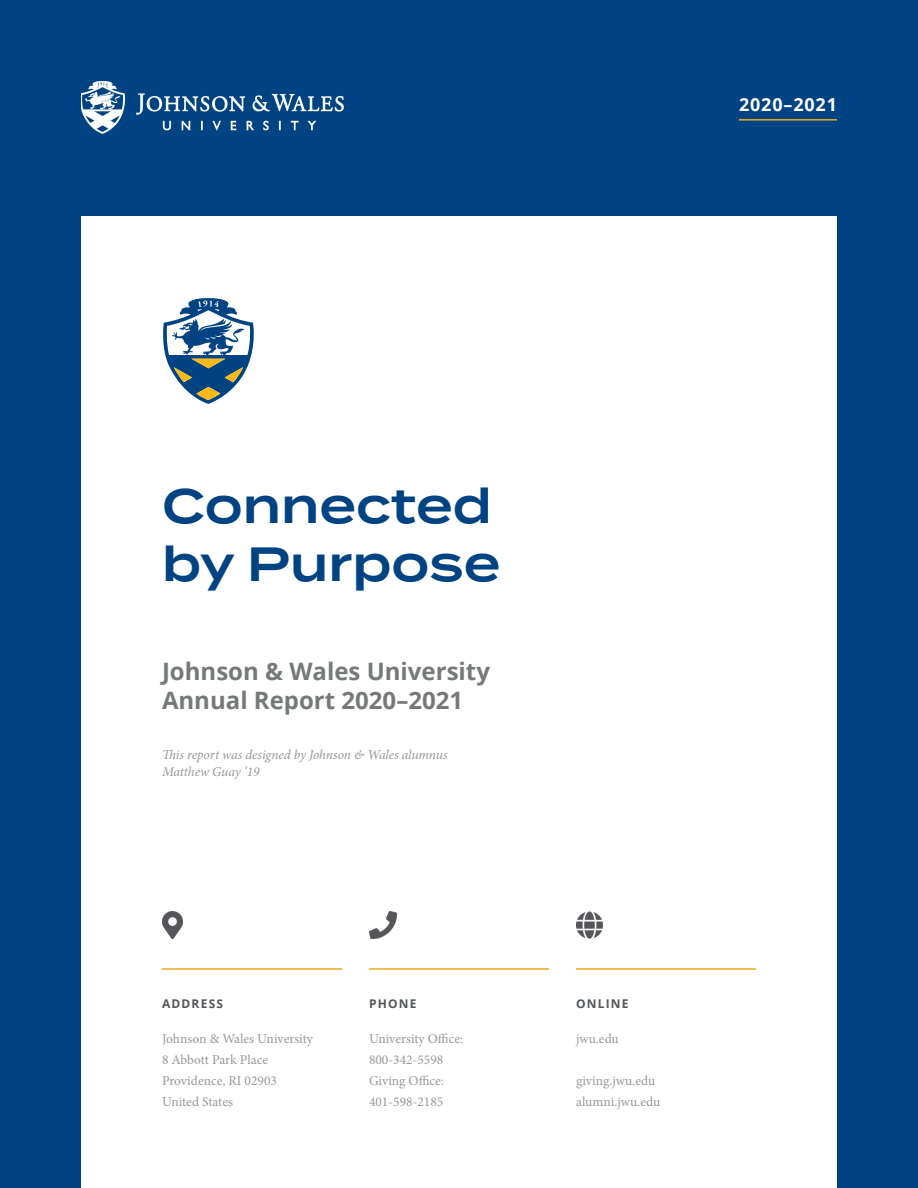
<style>
.page{position:relative;width:918px;height:1188px;background:#004382}
.page>*{position:absolute;margin:0;border:0;box-sizing:border-box;transform-origin:0 0}
.t1{font:600 48px/57.6px "Termina";color:#004382}
.t2{font:700 24px/28.8px "Open Sans";color:#76797a}
.t3{font:700 18px "Open Sans";letter-spacing:.045em;color:#fff}
.Body_Copy{font:13.5px "Minion Pro";color:#96989b}
.Body_Copy-2{font:italic 13.5px/16.5px "Minion Pro";letter-spacing:-.01em;color:#96989b}
.t4{font:700 12px "Open Sans";letter-spacing:.1em;color:#535659}
</style>
<div class="page">
<div style="left:81px;top:216px;width:756px;height:972px;background:#fff"></div>
<hr style="left:162px;top:968px;width:180px;height:2px;background:#eaaa20">
<hr style="left:369px;top:968px;width:180px;height:2px;background:#eaaa20">
<hr style="left:576px;top:968px;width:180px;height:2px;background:#eaaa20">
<img style="left:81px;top:81px;width:263px;height:52px">
<hr style="left:739px;top:119px;width:98px;height:2px;background:#eaaa20">
<svg style="left:163px;top:298px;width:91px;height:106px"></svg>
<img style="left:162px;top:912px;width:20px;height:27px">
<img style="left:369px;top:912px;width:27px;height:27px">
<img style="left:576px;top:912px;width:26px;height:27px">
<p class="t3" style="left:739px;top:92px;width:99px">2020–2021</p>
<p class="t1" style="left:162px;top:477px;width:340px">Connected by Purpose</p>
<p class="t2" style="left:162px;top:656px;width:330px">Johnson &amp; Wales University<br>Annual Report 2020–2021</p>
<p class="Body_Copy-2" style="left:162px;top:747px;width:287px">This report was designed by Johnson &amp; Wales alumnus<br>Matthew Guay ’19</p>
<p class="t4" style="left:162px;top:996px;width:63px">ADDRESS</p>
<p class="Body_Copy" style="left:162px;top:1030px;width:153px">Johnson &amp; Wales University</p>
<p class="Body_Copy" style="left:162px;top:1051px;width:108px">8 Abbott Park Place</p>
<p class="Body_Copy" style="left:162px;top:1072px;width:117px">Providence, RI 02903</p>
<p class="Body_Copy" style="left:162px;top:1093px;width:73px">United States</p>
<p class="t4" style="left:369px;top:996px;width:49px">PHONE</p>
<p class="Body_Copy" style="left:369px;top:1030px;width:96px">University Office:</p>
<p class="Body_Copy" style="left:369px;top:1051px;width:76px">800-342-5598</p>
<p class="Body_Copy" style="left:369px;top:1072px;width:77px">Giving Office:</p>
<p class="Body_Copy" style="left:369px;top:1093px;width:76px">401-598-2185</p>
<p class="t4" style="left:576px;top:996px;width:54px">ONLINE</p>
<p class="Body_Copy" style="left:576px;top:1030px;width:44px">jwu.edu</p>
<p class="Body_Copy" style="left:576px;top:1072px;width:81px">giving.jwu.edu</p>
<p class="Body_Copy" style="left:576px;top:1093px;width:86px">alumni.jwu.edu</p>
</div>
